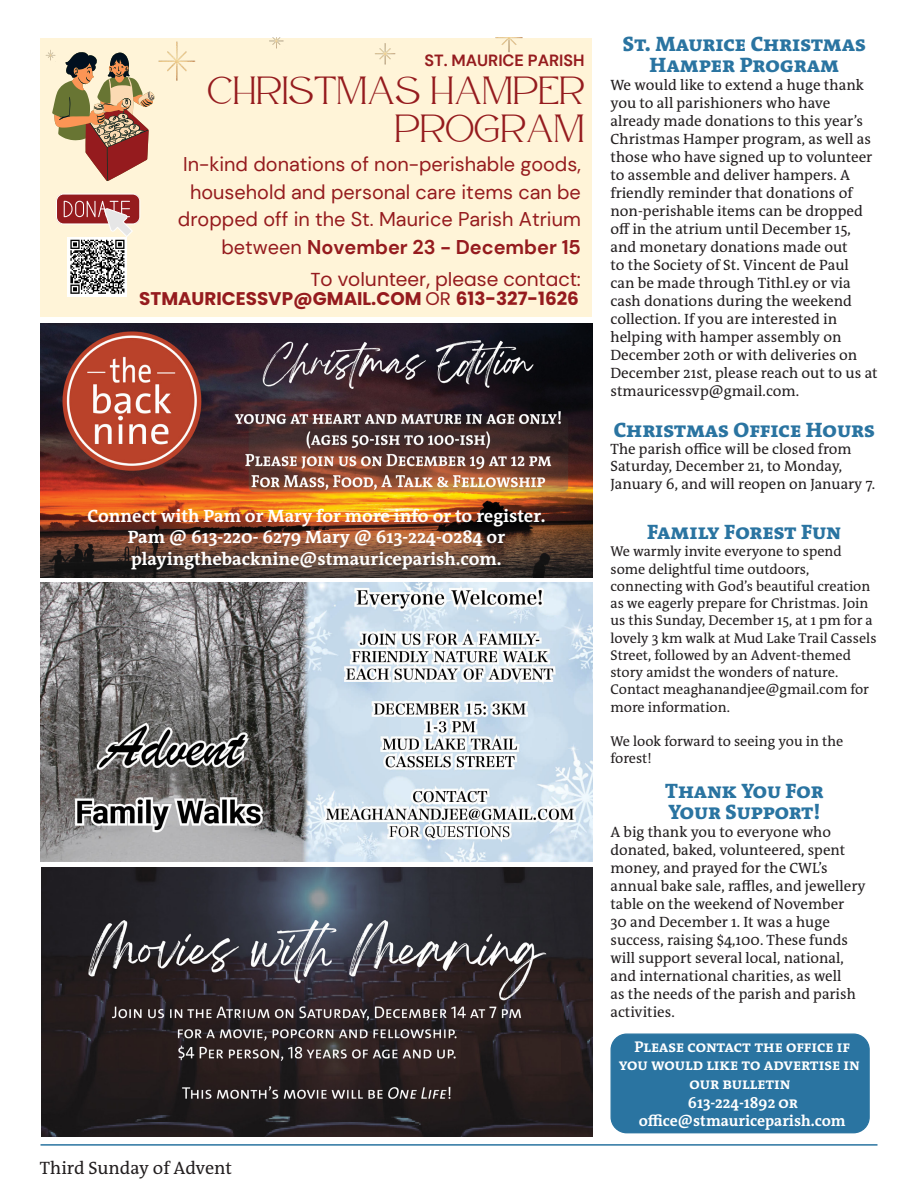
<style>
.page{position:relative;width:918px;height:1188px;background:#fff}
.page>*{position:absolute;margin:0;border:0;box-sizing:border-box;transform-origin:0 0}
.t1{font:39.3px/38.1px "Atteron";color:#951b1e;text-align:right}
.t2{font:800 21px/21px "The Antiqua B W8";color:#2a74a1;text-align:center}
.t3{font:19.95px/27.5px "DM Sans";color:#951b1e;text-align:right}
.t4{font:18.9px "Poppins";color:#951b1e}
.t5{font:700 18.3px "Poppins";color:#951b1e}
.t6{font:700 18px "The Antiqua B W7";color:#fff}
.t7{font:18px "The Antiqua B W5 Plain";color:#231f20}
.t8{font:700 16.2px "DM Sans";color:#951b1e}
.t9{font:700 15.6px/18.8px "The Antiqua B W7";color:#fff;text-align:center}
.t10{font:15px/18px "The Antiqua B W5 Plain";color:#231f20}
.t11{font:14.25px/17.2px "The Antiqua B W5 Plain";color:#231f20}
.t12{font:14.25px/17.2px "The Antiqua B W5 Plain";letter-spacing:-.02em;color:#231f20}
.s1{font-weight:700}
.s2{font-weight:400}
</style>
<div class="page">
<img style="left:41px;top:867px;width:551px;height:270px">
<hr style="left:40px;top:1144px;width:838px;height:2px;background:#2a74a1">
<img style="left:40px;top:323px;width:552px;height:255px">
<div style="left:611px;top:1034px;width:258px;height:99px;background:#2a74a1;border-radius:16px"></div>
<div style="left:611px;top:1034px;width:259px;height:99px;border:1px solid #2a74a1;border-radius:16px"></div>
<img style="left:41px;top:583px;width:551px;height:278px">
<div style="left:40px;top:38px;width:552px;height:279px;background:#fff4d8"></div>
<div style="left:68px;top:237px;width:59px;height:59px;background:#fff"></div>
<svg style="left:56px;top:194px;width:84px;height:100px"></svg>
<img style="left:158px;top:41px;width:38px;height:40px">
<img style="left:375px;top:43px;width:21px;height:22px">
<img style="left:269px;top:38px;width:15px;height:11px">
<svg style="left:45px;top:50px;width:110px;height:131px"></svg>
<img style="left:496px;top:38px;width:26px;height:15px">
<p class="t8" style="left:424px;top:51px;width:162px">ST. MAURICE PARISH</p>
<p class="t1" style="left:207px;top:68px;width:379px">CHRISTMAS HAMPER<br>PROGRAM</p>
<p class="t3" style="left:178px;top:150px;width:405px">In-kind donations of non-perishable goods, household and personal care items can be dropped off in the St. Maurice Parish Atrium between <span class="s1">November 23 - December 15</span></p>
<p class="t4" style="left:310px;top:268px;width:272px">To volunteer, please contact:</p>
<p class="t5" style="left:139px;top:288px;width:441px">STMAURICESSVP@GMAIL.COM <span class="s2">OR</span> 613-327-1626</p>
<p class="t6" style="left:87px;top:504px;width:459px">Connect with Pam or Mary for more info or to register.</p>
<p class="t6" style="left:128px;top:526px;width:379px">Pam @ 613-220- 6279 Mary @ 613-224-0284 or</p>
<p class="t6" style="left:131px;top:547px;width:372px">playingthebacknine@stmauriceparish.com.</p>
<p class="t7" style="left:40px;top:1156px;width:194px">Third Sunday of Advent</p>
<p class="t2" style="left:623px;top:34px;width:245px">St. Maurice Christmas<br>Hamper Program</p>
<p class="t10" style="left:610px;top:76px;width:269px">We would like to extend a huge thank you to all parishioners who have already made donations to this year’s Christmas Hamper program, as well as those who have signed up to volunteer to assemble and deliver hampers. A friendly reminder that donations of non-perishable items can be dropped off in the atrium until December 15, and monetary donations made out<br>to the Society of St. Vincent de Paul<br>can be made through Tithl.ey or via cash donations during the weekend collection. If you are interested in helping with hamper assembly on December 20th or with deliveries on December 21st, please reach out to us at stmauricessvp@gmail.com.</p>
<p class="t2" style="left:614px;top:419px;width:263px">Christmas Office Hours</p>
<p class="t10" style="left:610px;top:441px;width:266px;line-height:17.2px">The parish office will be closed from<br>Saturday, December 21, to Monday,<br>January 6, and will reopen on January 7.</p>
<p class="t2" style="left:647px;top:522px;width:196px">Family Forest Fun</p>
<p class="t11" style="left:610px;top:543px;width:268px">We warmly invite everyone to spend some delightful time outdoors, connecting with God’s beautiful creation as we eagerly prepare for Christmas. Join us this Sunday, December 15, at 1 pm for a lovely 3 km walk at Mud Lake Trail Cassels Street, followed by an Advent-themed story amidst the wonders of nature.<br>Contact meaghanandjee@gmail.com for more information.</p>
<p class="t12" style="left:610px;top:733px;width:234px">We look forward to seeing you in the forest!</p>
<p class="t2" style="left:665px;top:780px;width:160px">Thank You For</p>
<p class="t2" style="left:669px;top:801px;width:153px">Your Support!</p>
<p class="t10" style="left:610px;top:823px;width:257px">A big thank you to everyone who donated, baked, volunteered, spent money, and prayed for the CWL’s annual bake sale, raffles, and jewellery table on the weekend of November<br>30 and December 1. It was a huge success, raising $4,100. These funds will support several local, national, and international charities, as well<br>as the needs of the parish and parish activities.</p>
<p class="t9" style="left:619px;top:1037px;width:242px">Please contact the office if you would like to advertise in our bulletin</p>
<p class="t9" style="left:688px;top:1093px;width:112px">613-224-1892 or</p>
<p class="t9" style="left:639px;top:1112px;width:208px">office@stmauriceparish.com</p>
</div>
